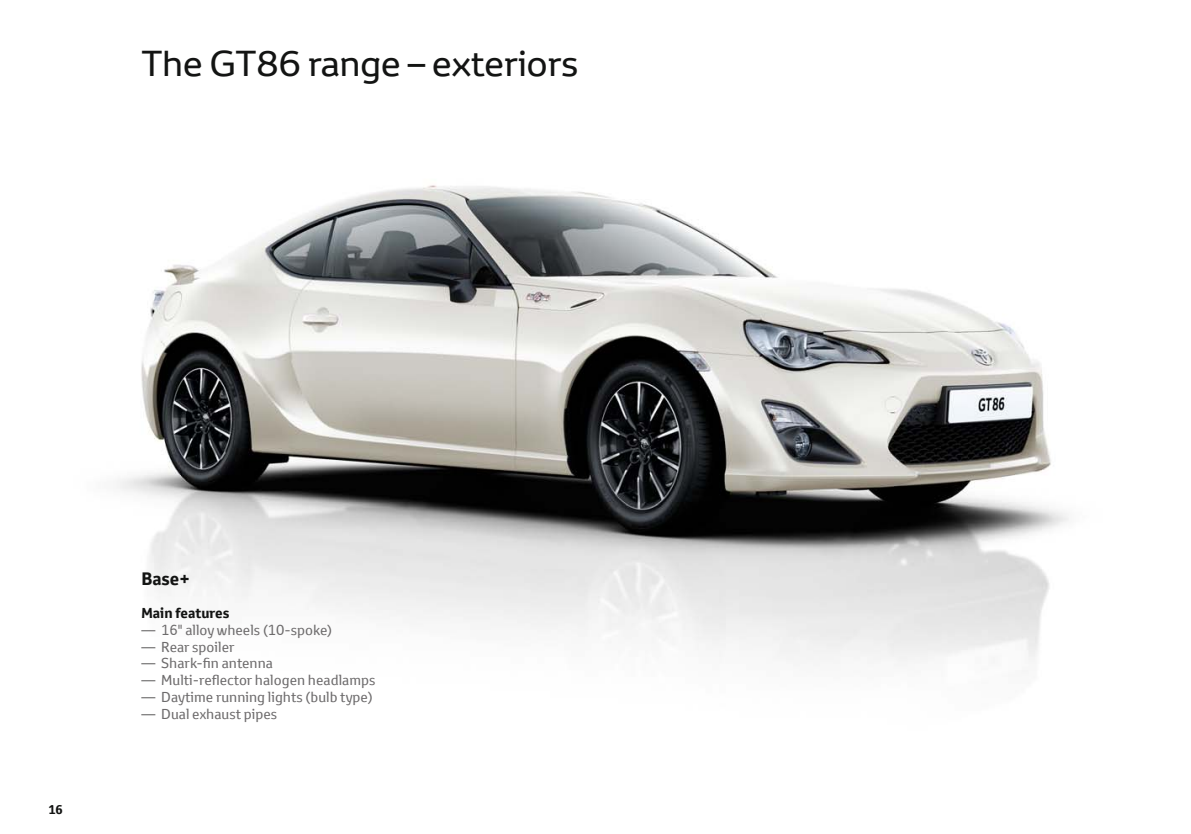
<style>
.page{position:relative;width:1191px;height:834px;background:#fff}
.page>*{position:absolute;margin:0;border:0;box-sizing:border-box;transform-origin:0 0}
.t1{font:35px "Toyota Display";color:#131413}
.t2{font:700 17.5px "Toyota Text";color:#131413}
.t3{font:14px "Toyota Text";color:#6d6b6c}
.t4{font:700 14px "Toyota Text";color:#131413}
.t5{font:700 12.25px "Toyota Text";color:#131413}
</style>
<div class="page">
<img style="left:117px;top:185px;width:952px;height:477px">
<h1 class="t1" style="left:141px;top:40px;width:438px">The GT86 range – exteriors</h1>
<p class="t5" style="left:48px;top:800px;width:16px">16</p>
<p class="t2" style="left:141px;top:566px;width:50px">Base+</p>
<p class="t4" style="left:141px;top:603px;width:90px">Main features</p>
<p class="t3" style="left:141px;top:620px;width:192px">— 16" alloy wheels (10-spoke)</p>
<p class="t3" style="left:141px;top:637px;width:95px">— Rear spoiler</p>
<p class="t3" style="left:141px;top:653px;width:133px">— Shark-fin antenna</p>
<p class="t3" style="left:141px;top:670px;width:235px">— Multi-reflector halogen headlamps</p>
<p class="t3" style="left:141px;top:687px;width:233px">— Daytime running lights (bulb type)</p>
<p class="t3" style="left:141px;top:704px;width:137px">— Dual exhaust pipes</p>
</div>
